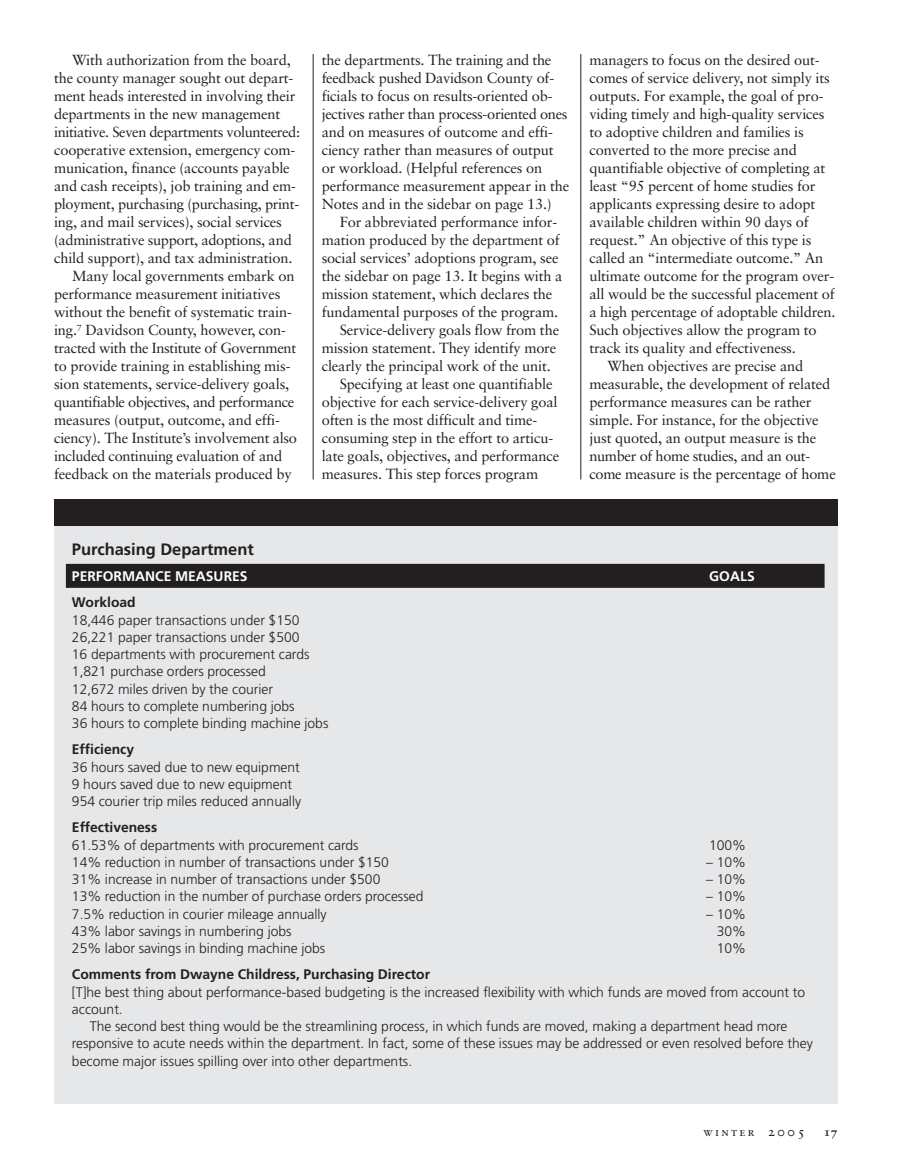
<style>
.page{position:relative;width:905px;height:1175px;background:#fff}
.page>*{position:absolute;margin:0;border:0;box-sizing:border-box;transform-origin:0 0}
.t1{font:700 16.5px "Frutiger";color:#231f20}
.t2{font:14.7px/18px "Sabon";letter-spacing:-.01em;color:#231f20}
.t3{font:14.7px "Sabon";letter-spacing:-.03em;color:#231f20}
.t4{font:300 13.8px/17.2px "Frutiger";color:#231f20}
.t5{font:700 13.8px "Frutiger";color:#231f20}
.t6{font:700 13.8px "Frutiger";color:#fff}
.t7{font:12.15px "Sabon Roman SC";letter-spacing:.185em;color:#231f20}
.t8{font:12.15px "Sabon Bold Os F";color:#231f20}
.s1{font-size:13.5px}
</style>
<div class="page">
<hr style="left:313px;top:54px;width:1px;height:425px;background:#231f20">
<hr style="left:580px;top:54px;width:1px;height:425px;background:#231f20">
<div style="left:54px;top:499px;width:783px;height:604px;background:#e6e7e9"></div>
<div style="left:66px;top:564px;width:758px;height:24px;background:#231f20"></div>
<div style="left:54px;top:499px;width:783px;height:26px;background:#231f20"></div>
<p class="t2" style="left:72px;top:52px;width:220px">With authorization from the board,</p>
<p class="t2" style="left:54px;top:70px;width:241px">the county manager sought out depart-</p>
<p class="t2" style="left:54px;top:88px;width:243px">ment heads interested in involving their</p>
<p class="t2" style="left:54px;top:106px;width:228px">departments in the new management</p>
<p class="t3" style="left:54px;top:126px;width:247px">initiative. Seven departments volunteered:</p>
<p class="t2" style="left:54px;top:142px;width:243px">cooperative extension, emergency com-</p>
<p class="t2" style="left:54px;top:160px;width:237px">munication, finance (accounts payable</p>
<p class="t2" style="left:54px;top:178px;width:243px">and cash receipts), job training and em-</p>
<p class="t2" style="left:54px;top:196px;width:247px">ployment, purchasing (purchasing, print-</p>
<p class="t2" style="left:54px;top:214px;width:229px">ing, and mail services), social services</p>
<p class="t2" style="left:54px;top:232px;width:239px">(administrative support, adoptions, and</p>
<p class="t2" style="left:54px;top:250px;width:240px">child support), and tax administration.</p>
<p class="t2" style="left:72px;top:268px;width:224px">Many local governments embark on</p>
<p class="t2" style="left:54px;top:286px;width:228px">performance measurement initiatives</p>
<p class="t2" style="left:54px;top:304px;width:239px">without the benefit of systematic train-</p>
<p class="t2" style="left:54px;top:322px;width:233px">ing.<sup>7</sup> Davidson County, however, con-</p>
<p class="t2" style="left:54px;top:340px;width:244px">tracted with the Institute of Government</p>
<p class="t2" style="left:54px;top:358px;width:238px">to provide training in establishing mis-</p>
<p class="t2" style="left:54px;top:376px;width:237px">sion statements, service-delivery goals,</p>
<p class="t3" style="left:54px;top:396px;width:242px">quantifiable objectives, and performance</p>
<p class="t2" style="left:54px;top:412px;width:227px">measures (output, outcome, and effi-</p>
<p class="t2" style="left:54px;top:430px;width:244px">ciency). The Institute’s involvement also</p>
<p class="t2" style="left:54px;top:448px;width:230px">included continuing evaluation of and</p>
<p class="t2" style="left:54px;top:466px;width:239px">feedback on the materials produced by</p>
<p class="t2" style="left:322px;top:52px;width:249px">the departments. The training and the feedback pushed Davidson County of&shy;ficials to focus on results-oriented ob&shy;jectives rather than process-oriented ones and on measures of outcome and effi&shy;ciency rather than measures of output or workload. (Helpful references on performance measurement appear in the Notes and in the sidebar on page 13.)</p>
<p class="t2" style="left:340px;top:214px;width:219px">For abbreviated performance infor-</p>
<p class="t2" style="left:322px;top:232px;width:239px">mation produced by the department of</p>
<p class="t2" style="left:322px;top:250px;width:238px">social services’ adoptions program, see</p>
<p class="t2" style="left:322px;top:268px;width:242px">the sidebar on page 13. It begins with a</p>
<p class="t2" style="left:322px;top:286px;width:232px">mission statement, which declares the</p>
<p class="t2" style="left:322px;top:304px;width:238px">fundamental purposes of the program.</p>
<p class="t2" style="left:340px;top:322px;width:221px">Service-delivery goals flow from the</p>
<p class="t2" style="left:322px;top:340px;width:236px">mission statement. They identify more</p>
<p class="t2" style="left:322px;top:358px;width:231px">clearly the principal work of the unit.</p>
<p class="t2" style="left:340px;top:376px;width:214px">Specifying at least one quantifiable</p>
<p class="t2" style="left:322px;top:394px;width:237px">objective for each service-delivery goal</p>
<p class="t2" style="left:322px;top:412px;width:217px">often is the most difficult and time-</p>
<p class="t2" style="left:322px;top:430px;width:233px">consuming step in the effort to articu-</p>
<p class="t2" style="left:322px;top:448px;width:239px">late goals, objectives, and performance</p>
<p class="t2" style="left:322px;top:466px;width:218px">measures. This step forces program</p>
<p class="t2" style="left:589px;top:52px;width:232px">managers to focus on the desired out-</p>
<p class="t2" style="left:589px;top:70px;width:242px">comes of service delivery, not simply its</p>
<p class="t2" style="left:589px;top:88px;width:236px">outputs. For example, the goal of pro-</p>
<p class="t2" style="left:589px;top:106px;width:237px">viding timely and high-quality services</p>
<p class="t2" style="left:589px;top:124px;width:216px">to adoptive children and families is</p>
<p class="t2" style="left:589px;top:142px;width:209px">converted to the more precise and</p>
<p class="t2" style="left:589px;top:160px;width:237px">quantifiable objective of completing at</p>
<p class="t2" style="left:589px;top:178px;width:228px">least “95 percent of home studies for</p>
<p class="t2" style="left:589px;top:196px;width:227px">applicants expressing desire to adopt</p>
<p class="t2" style="left:589px;top:214px;width:221px">available children within 90 days of</p>
<p class="t2" style="left:589px;top:232px;width:223px">request.” An objective of this type is</p>
<p class="t2" style="left:589px;top:250px;width:235px">called an “intermediate outcome.” An</p>
<p class="t2" style="left:589px;top:268px;width:246px">ultimate outcome for the program over-</p>
<p class="t2" style="left:589px;top:286px;width:247px">all would be the successful placement of</p>
<p class="t2" style="left:589px;top:304px;width:248px">a high percentage of adoptable children.</p>
<p class="t2" style="left:589px;top:322px;width:229px">Such objectives allow the program to</p>
<p class="t2" style="left:589px;top:340px;width:208px">track its quality and effectiveness.</p>
<p class="t2" style="left:607px;top:358px;width:197px">When objectives are precise and</p>
<p class="t2" style="left:589px;top:376px;width:242px">measurable, the development of related</p>
<p class="t2" style="left:589px;top:394px;width:224px">performance measures can be rather</p>
<p class="t2" style="left:589px;top:412px;width:231px">simple. For instance, for the objective</p>
<p class="t2" style="left:589px;top:430px;width:228px">just quoted, an output measure is the</p>
<p class="t2" style="left:589px;top:448px;width:222px">number of home studies, and an out-</p>
<p class="t2" style="left:589px;top:466px;width:248px">come measure is the percentage of home</p>
<p class="t1" style="left:72px;top:542px;width:183px">Purchasing Department</p>
<p class="t6" style="left:72px;top:571px;width:177px">PERFORMANCE MEASURES</p>
<p class="t6" style="left:709px;top:571px;width:47px">GOALS</p>
<p class="t5" style="left:72px;top:597px;width:65px">Workload</p>
<p class="t4" style="left:72px;top:612px;width:258px">18,446 paper transactions under $150<br>26,221 paper transactions under $500<br>16 departments with procurement cards 1,821 purchase orders processed<br>12,672 miles driven by the courier<br>84 hours to complete numbering jobs<br>36 hours to complete binding machine jobs</p>
<p class="t5" style="left:72px;top:744px;width:64px">Efficiency</p>
<p class="t4" style="left:72px;top:759px;width:231px">36 hours saved due to new equipment<br>9 hours saved due to new equipment<br>954 courier trip miles reduced annually</p>
<p class="t5" style="left:72px;top:822px;width:87px">Effectiveness</p>
<p class="t4" style="left:72px;top:837px;width:288px">61.53% of departments with procurement cards</p>
<p class="t4" style="left:709px;top:837px;width:39px">100%</p>
<p class="t4" style="left:72px;top:854px;width:318px">14% reduction in number of transactions under $150</p>
<p class="t4" style="left:706px;top:854px;width:41px">– 10%</p>
<p class="t4" style="left:72px;top:871px;width:310px">31% increase in number of transactions under $500</p>
<p class="t4" style="left:706px;top:871px;width:41px">– 10%</p>
<p class="t4" style="left:72px;top:889px;width:353px">13% reduction in the number of purchase orders processed</p>
<p class="t4" style="left:706px;top:889px;width:41px">– 10%</p>
<p class="t4" style="left:72px;top:906px;width:256px">7.5% reduction in courier mileage annually</p>
<p class="t4" style="left:706px;top:906px;width:41px">– 10%</p>
<p class="t4" style="left:72px;top:923px;width:221px">43% labor savings in numbering jobs</p>
<p class="t4" style="left:716px;top:923px;width:31px">30%</p>
<p class="t4" style="left:72px;top:940px;width:255px">25% labor savings in binding machine jobs</p>
<p class="t4" style="left:716px;top:940px;width:31px">10%</p>
<p class="t5" style="left:72px;top:969px;width:359px">Comments from Dwayne Childress, Purchasing Director</p>
<p class="t4" style="left:72px;top:984px;width:734px">[T]he best thing about performance-based budgeting is the increased flexibility with which funds are moved from account to account.</p>
<p class="t4" style="left:72px;top:1018px;width:742px;text-indent:18px">The second best thing would be the streamlining process, in which funds are moved, making a department head more responsive to acute needs within the department. In fact, some of these issues may be addressed or even resolved before they become major issues spilling over into other departments.</p>
<p class="t7" style="left:703px;top:1126px;width:103px">winter <span class="s1">2005</span></p>
<p class="t8" style="left:823px;top:1126px;width:15px">17</p>
</div>
